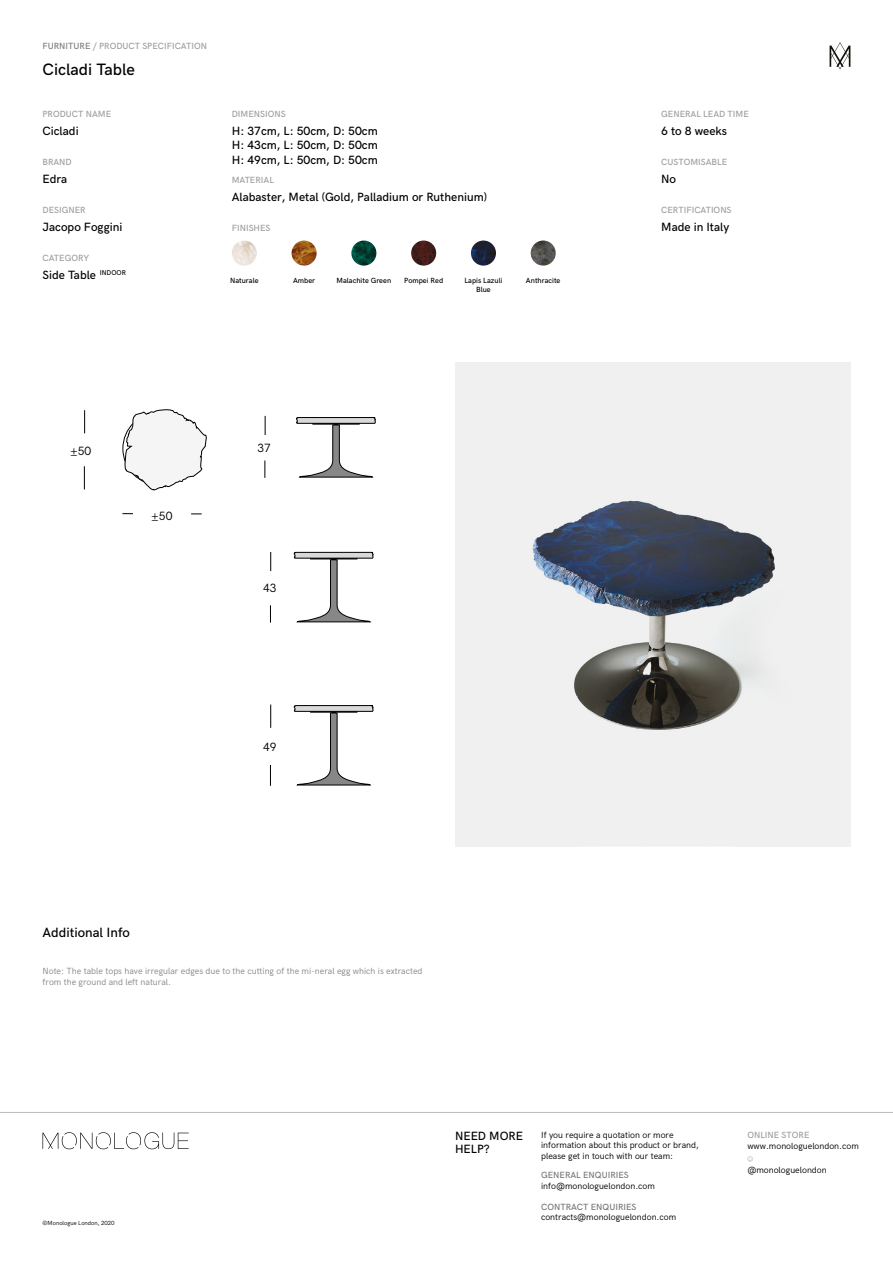
<style>
.page{position:relative;width:893px;height:1263px;background:#fff}
.page>*{position:absolute;margin:0;border:0;box-sizing:border-box;transform-origin:0 0}
.t1{font:500 16.5px "HK Grotesk";color:#000}
.t2{font:500 13.5px "HK Grotesk";color:#000}
.t3{font:500 12px/14.4px "HK Grotesk";color:#000}
.t4{font:12px "HK Grotesk";color:#000}
.t5{font:9px/10.5px "HK Grotesk";color:#000}
.t6{font:500 9px "HK Grotesk";color:#9d9d9c}
.t7{font:9px/10.5px "HK Grotesk";color:#878787}
.t8{font:500 9px "HK Grotesk";color:#757777}
.t9{font:500 7.5px/9px "HK Grotesk";color:#000;text-align:center}
.t10{font:6px "HK Grotesk";color:#000}
.s1{color:#7c7b7b}
</style>
<div class="page">
<svg style="left:747px;top:1156px;width:6px;height:5px"></svg>
<hr style="left:0;top:1112px;width:893px;height:1px;background:#bcbcbc">
<svg style="left:43px;top:1132px;width:146px;height:17px"></svg>
<svg style="left:830px;top:42px;width:20px;height:27px"></svg>
<img style="left:455px;top:363px;width:395px;height:483px">
<img style="left:232px;top:241px;width:25px;height:25px;border-radius:13px">
<img style="left:292px;top:241px;width:25px;height:25px;border-radius:13px">
<img style="left:351px;top:241px;width:25px;height:25px;border-radius:13px">
<img style="left:411px;top:241px;width:25px;height:25px;border-radius:13px">
<img style="left:471px;top:241px;width:25px;height:25px;border-radius:13px">
<img style="left:531px;top:241px;width:25px;height:25px;border-radius:13px">
<svg style="left:123px;top:409px;width:84px;height:82px"></svg>
<svg style="left:264px;top:415px;width:112px;height:63px"></svg>
<svg style="left:270px;top:704px;width:104px;height:82px"></svg>
<svg style="left:84px;top:466px;width:1px;height:23px"></svg>
<svg style="left:84px;top:410px;width:1px;height:23px"></svg>
<svg style="left:270px;top:551px;width:104px;height:72px"></svg>
<p class="t6" style="left:43px;top:39px;width:166px"><span class="s1">FURNITURE</span> / PRODUCT SPECIFICATION</p>
<h1 class="t1" style="left:43px;top:57px;width:94px">Cicladi Table</h1>
<p class="t6" style="left:43px;top:107px;width:70px">PRODUCT NAME</p>
<p class="t6" style="left:232px;top:107px;width:55px">DIMENSIONS</p>
<p class="t6" style="left:661px;top:107px;width:89px">GENERAL LEAD TIME</p>
<h3 class="t3" style="left:43px;top:123px;width:38px">Cicladi</h3>
<h3 class="t3" style="left:232px;top:123px;width:148px;text-align:justify">H: 37cm, L: 50cm, D: 50cm H: 43cm, L: 50cm, D: 50cm H: 49cm, L: 50cm, D: 50cm</h3>
<h3 class="t3" style="left:661px;top:123px;width:67px">6 to 8 weeks</h3>
<p class="t6" style="left:661px;top:155px;width:67px">CUSTOMISABLE</p>
<p class="t6" style="left:43px;top:155px;width:31px">BRAND</p>
<h3 class="t3" style="left:43px;top:171px;width:26px">Edra</h3>
<p class="t6" style="left:43px;top:203px;width:45px">DESIGNER</p>
<p class="t6" style="left:232px;top:173px;width:44px">MATERIAL</p>
<h3 class="t3" style="left:232px;top:189px;width:257px">Alabaster, Metal (Gold, Palladium or Ruthenium)</h3>
<h3 class="t3" style="left:661px;top:171px;width:16px">No</h3>
<p class="t6" style="left:661px;top:203px;width:72px">CERTIFICATIONS</p>
<h3 class="t3" style="left:43px;top:219px;width:81px">Jacopo Foggini</h3>
<h3 class="t3" style="left:661px;top:219px;width:69px">Made in Italy</h3>
<p class="t6" style="left:232px;top:221px;width:40px">FINISHES</p>
<p class="t6" style="left:43px;top:251px;width:48px">CATEGORY</p>
<h3 class="t3" style="left:43px;top:267px;width:85px">Side Table <sup>INDOOR</sup></h3>
<p class="t9" style="left:230px;top:275px;width:30px">Naturale</p>
<p class="t9" style="left:293px;top:275px;width:24px">Amber</p>
<p class="t9" style="left:337px;top:275px;width:56px">Malachite Green</p>
<p class="t9" style="left:404px;top:275px;width:41px">Pompei Red</p>
<p class="t9" style="left:464px;top:275px;width:40px">Lapis Lazuli<br>Blue</p>
<p class="t9" style="left:526px;top:275px;width:36px">Anthracite</p>
<h3 class="t4" style="left:70px;top:442px;width:23px">±50</h3>
<h3 class="t4" style="left:151px;top:506px;width:23px">±50</h3>
<h3 class="t4" style="left:257px;top:439px;width:15px">37</h3>
<h3 class="t4" style="left:263px;top:579px;width:15px">43</h3>
<h3 class="t4" style="left:263px;top:738px;width:15px">49</h3>
<h2 class="t2" style="left:43px;top:923px;width:89px">Additional Info</h2>
<p class="t7" style="left:43px;top:965px;width:381px">Note: The table tops have irregular edges due to the cutting of the mi-neral egg which is extracted from the ground and left natural.</p>
<p class="t10" style="left:43px;top:1218px;width:74px">©Monologue London, 2020</p>
<p class="t5" style="left:541px;top:1128px;width:134px">If you require a quotation or more</p>
<p class="t6" style="left:747px;top:1128px;width:64px">ONLINE STORE</p>
<p class="t5" style="left:541px;top:1139px;width:159px">information about this product or brand, please get in touch with our team:</p>
<h3 class="t3" style="left:455px;top:1128px;width:70px;line-height:13.5px">NEED MORE<br>HELP?</h3>
<p class="t5" style="left:747px;top:1140px;width:113px">www.monologuelondon.com</p>
<p class="t5" style="left:747px;top:1164px;width:81px">@monologuelondon</p>
<p class="t8" style="left:541px;top:1200px;width:97px">CONTRACT ENQUIRIES</p>
<p class="t5" style="left:541px;top:1211px;width:137px">contracts@monologuelondon.com</p>
<p class="t8" style="left:541px;top:1168px;width:89px">GENERAL ENQUIRIES</p>
<p class="t5" style="left:541px;top:1180px;width:115px">info@monologuelondon.com</p>
</div>
